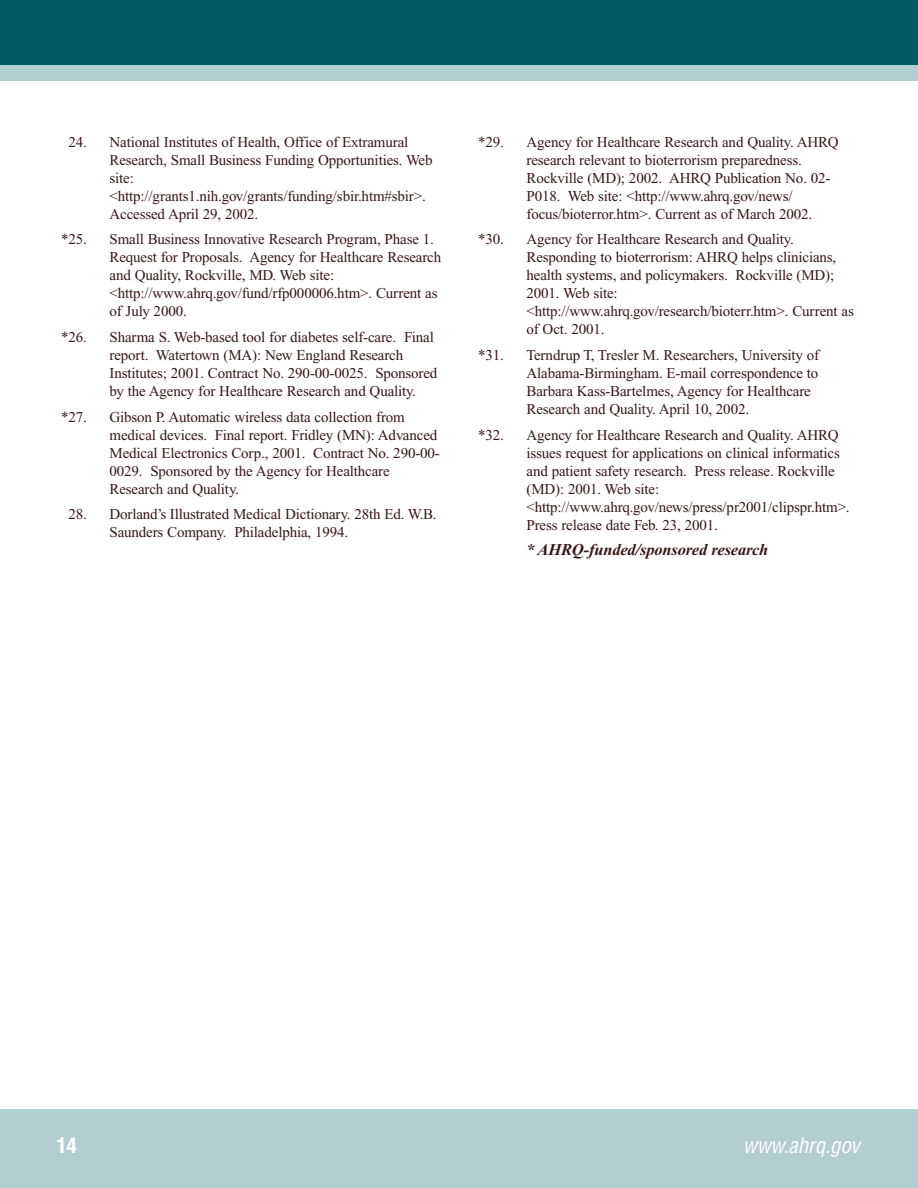
<style>
.page{position:relative;width:918px;height:1188px;background:#fff}
.page>*{position:absolute;margin:0;border:0;box-sizing:border-box;transform-origin:0 0}
.t1{font:italic condensed 21px "Helvetica";letter-spacing:-.01em;color:#fff}
.t2{font:700 condensed 21px "Helvetica";color:#fff}
.t3{font:italic 700 16.5px "Times New Roman";letter-spacing:-.01em;color:#381717}
.t4{font:15px/18px "Times New Roman";letter-spacing:-.01em;color:#381717}
</style>
<div class="page">
<div style="left:0;top:1109px;width:918px;height:79px;background:#b3ced1"></div>
<div style="left:0;top:44px;width:918px;height:37px;background:#b3ced1"></div>
<div style="left:0;top:0;width:918px;height:64px;background:#005b67"></div>
<p class="t4" style="left:109px;top:134px;width:325px;text-indent:-41px">24. National Institutes of Health, Office of Extramural Research, Small Business Funding Opportunities. Web site: &lt;http://grants1.nih.gov/grants/funding/sbir.htm#sbir&gt;.<br>Accessed April 29, 2002.</p>
<p class="t4" style="left:61px;top:232px;width:27px">*25.</p>
<p class="t4" style="left:109px;top:232px;width:333px">Small Business Innovative Research Program, Phase 1.<br>Request for Proposals. Agency for Healthcare Research and Quality, Rockville, MD. Web site: &lt;http://www.ahrq.gov/fund/rfp000006.htm&gt;. Current as of July 2000.</p>
<p class="t4" style="left:61px;top:329px;width:27px">*26.</p>
<p class="t4" style="left:109px;top:329px;width:329px">Sharma S. Web-based tool for diabetes self-care. Final report. Watertown (MA): New England Research Institutes; 2001. Contract No. 290-00-0025. Sponsored by the Agency for Healthcare Research and Quality.</p>
<p class="t4" style="left:61px;top:409px;width:27px">*27.</p>
<p class="t4" style="left:109px;top:409px;width:332px">Gibson P. Automatic wireless data collection from medical devices. Final report. Fridley (MN): Advanced Medical Electronics Corp., 2001. Contract No. 290-00- 0029. Sponsored by the Agency for Healthcare Research and Quality.</p>
<p class="t4" style="left:109px;top:507px;width:328px;text-indent:-41px">28. Dorland’s Illustrated Medical Dictionary. 28th Ed. W.B.<br>Saunders Company. Philadelphia, 1994.</p>
<p class="t4" style="left:478px;top:134px;width:27px">*29.</p>
<p class="t4" style="left:526px;top:134px;width:314px">Agency for Healthcare Research and Quality. AHRQ research relevant to bioterrorism preparedness.<br>Rockville (MD); 2002. AHRQ Publication No. 02- P018. Web site: &lt;http://www.ahrq.gov/news/ focus/bioterror.htm&gt;. Current as of March 2002.</p>
<p class="t4" style="left:478px;top:232px;width:27px">*30.</p>
<p class="t4" style="left:526px;top:232px;width:329px">Agency for Healthcare Research and Quality.<br>Responding to bioterrorism: AHRQ helps clinicians, health systems, and policymakers. Rockville (MD); 2001. Web site: &lt;http://www.ahrq.gov/research/bioterr.htm&gt;. Current as of Oct. 2001.</p>
<p class="t4" style="left:478px;top:347px;width:27px">*31.</p>
<p class="t4" style="left:526px;top:347px;width:294px">Terndrup T, Tresler M. Researchers, University of Alabama-Birmingham. E-mail correspondence to Barbara Kass-Bartelmes, Agency for Healthcare Research and Quality. April 10, 2002.</p>
<p class="t4" style="left:478px;top:427px;width:27px">*32.</p>
<p class="t4" style="left:526px;top:427px;width:325px">Agency for Healthcare Research and Quality. AHRQ issues request for applications on clinical informatics and patient safety research. Press release. Rockville (MD): 2001. Web site: &lt;http://www.ahrq.gov/news/press/pr2001/clipspr.htm&gt;.<br>Press release date Feb. 23, 2001.</p>
<p class="t3" style="left:526px;top:544px;width:243px">* AHRQ-funded/sponsored research</p>
<h1 class="t2" style="left:56px;top:1137px;width:22px">14</h1>
<h1 class="t1" style="left:743px;top:1137px;width:119px">www.ahrq.gov</h1>
</div>
